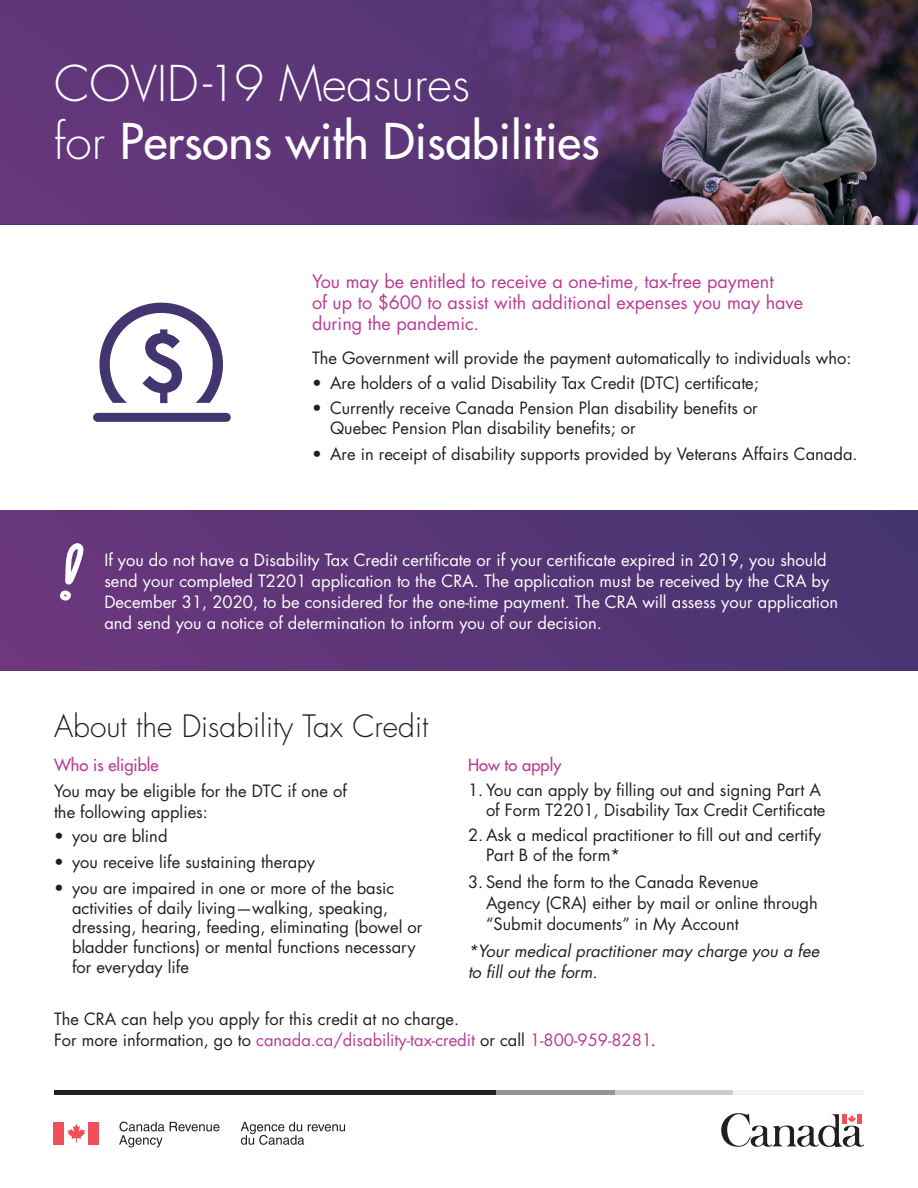
<style>
.page{position:relative;width:918px;height:1188px;background:#fff}
.page>*{position:absolute;margin:0;border:0;box-sizing:border-box;transform-origin:0 0}
.t1{font:700 79.05px "Century Gothic";color:#423570}
.t2{font:500 48px/57.6px "Futura Std";color:#fff}
.t3{font:300 30px "Futura Std";color:#231f20}
.Deck{font:18px/21px "Futura Std";color:#b83b96}
.t4{font:16.5px/19.8px "Futura Std";color:#231f20}
.Basic_Knockout{font:16.5px/21px "Futura Std";color:#fff}
.t5{font:italic 16.5px/21px "Futura Std";color:#231f20}
.t6{font:500 16.5px "Futura Std";color:#b83b96}
.s1{font-weight:300}
.s2{color:#b83b96}
</style>
<div class="page">
<div style="left:0;top:510px;width:918px;height:160px;background:linear-gradient(to right,#6c377d,#463571)"></div>
<div style="left:0;top:0;width:918px;height:224px;background:#5e3679"></div>
<svg style="left:99px;top:302px;width:124px;height:101px"></svg>
<div style="left:98px;top:413px;width:128px;height:9px;background:#423570"></div>
<svg style="left:60px;top:543px;width:24px;height:58px"></svg>
<svg style="left:721px;top:1113px;width:143px;height:35px"></svg>
<div style="left:547px;top:1090px;width:305px;height:5px;background:#f2f3f4"></div>
<div style="left:428px;top:1090px;width:305px;height:5px;background:#cdced0"></div>
<div style="left:302px;top:1090px;width:312px;height:5px;background:#939598"></div>
<div style="left:65px;top:1090px;width:431px;height:5px;background:#231f20"></div>
<div style="left:852px;top:1090px;width:12px;height:5px;background:#f2f3f4"></div>
<div style="left:54px;top:1090px;width:11px;height:5px;background:#231f20"></div>
<div style="left:54px;top:1122px;width:10px;height:22px;background:#ef505a"></div>
<svg style="left:68px;top:1124px;width:17px;height:19px"></svg>
<div style="left:89px;top:1122px;width:10px;height:22px;background:#ef505a"></div>
<svg style="left:170px;top:1122px;width:50px;height:9px"></svg>
<svg style="left:119px;top:1122px;width:45px;height:25px"></svg>
<svg style="left:241px;top:1122px;width:104px;height:23px"></svg>
<img style="left:482px;top:0;width:436px;height:224px">
<h1 class="t2" style="left:54px;top:55px;width:547px"><span class="s1">COVID-19 Measures<br>for</span> Persons with Disabilities</h1>
<h1 class="t1" style="left:140px;top:303px;width:46px">$</h1>
<p class="Deck" style="left:312px;top:271px;width:493px">You may be entitled to receive a one-time, tax-free payment<br>of up to $600 to assist with additional expenses you may have during the pandemic.</p>
<p class="t4" style="left:312px;top:348px;width:541px">The Government will provide the payment automatically to individuals who:</p>
<p class="t4" style="left:312px;top:373px;width:448px">• Are holders of a valid Disability Tax Credit (DTC) certificate;</p>
<p class="t4" style="left:330px;top:399px;width:429px;text-indent:-18px">• Currently receive Canada Pension Plan disability benefits or<br>Quebec Pension Plan disability benefits; or</p>
<p class="t4" style="left:312px;top:444px;width:547px">• Are in receipt of disability supports provided by Veterans Affairs Canada.</p>
<p class="Basic_Knockout" style="left:104px;top:549px;width:735px">If you do not have a Disability Tax Credit certificate or if your certificate expired in 2019, you should send your completed T2201 application to the CRA. The application must be received by the CRA by December 31, 2020, to be considered for the one-time payment. The CRA will assess your application and send you a notice of determination to inform you of our decision.</p>
<h2 class="t3" style="left:54px;top:708px;width:376px">About the Disability Tax Credit</h2>
<h3 class="t6" style="left:54px;top:755px;width:106px">Who is eligible</h3>
<p class="t4" style="left:54px;top:781px;width:294px;line-height:21px">You may be eligible for the DTC if one of the following applies:</p>
<p class="t4" style="left:54px;top:826px;width:115px">• you are blind</p>
<p class="t4" style="left:54px;top:852px;width:263px">• you receive life sustaining therapy</p>
<p class="t4" style="left:72px;top:878px;width:352px;text-indent:-18px">• you are impaired in one or more of the basic activities of daily living—walking, speaking, dressing, hearing, feeding, eliminating (bowel or bladder functions) or mental functions necessary for everyday life</p>
<h3 class="t6" style="left:468px;top:755px;width:95px">How to apply</h3>
<p class="t4" style="left:468px;top:780px;width:359px;text-align:right">1. You can apply by filling out and signing Part A of Form T2201, Disability Tax Credit Certificate</p>
<p class="t4" style="left:486px;top:826px;width:337px;text-indent:-18px">2. Ask a medical practitioner to fill out and certify<br>Part B of the form*</p>
<p class="t4" style="left:486px;top:872px;width:333px;line-height:21px;text-indent:-18px">3. Send the form to the Canada Revenue<br>Agency (CRA) either by mail or online through “Submit documents” in My Account</p>
<p class="t5" style="left:468px;top:941px;width:353px">*Your medical practitioner may charge you a fee to fill out the form.</p>
<p class="t4" style="left:54px;top:1008px;width:603px;line-height:21px">The CRA can help you apply for this credit at no charge.<br>For more information, go to <span class="s2">canada.ca/disability-tax-credit</span> or call <span class="s2">1-800-959-8281</span>.</p>
</div>
